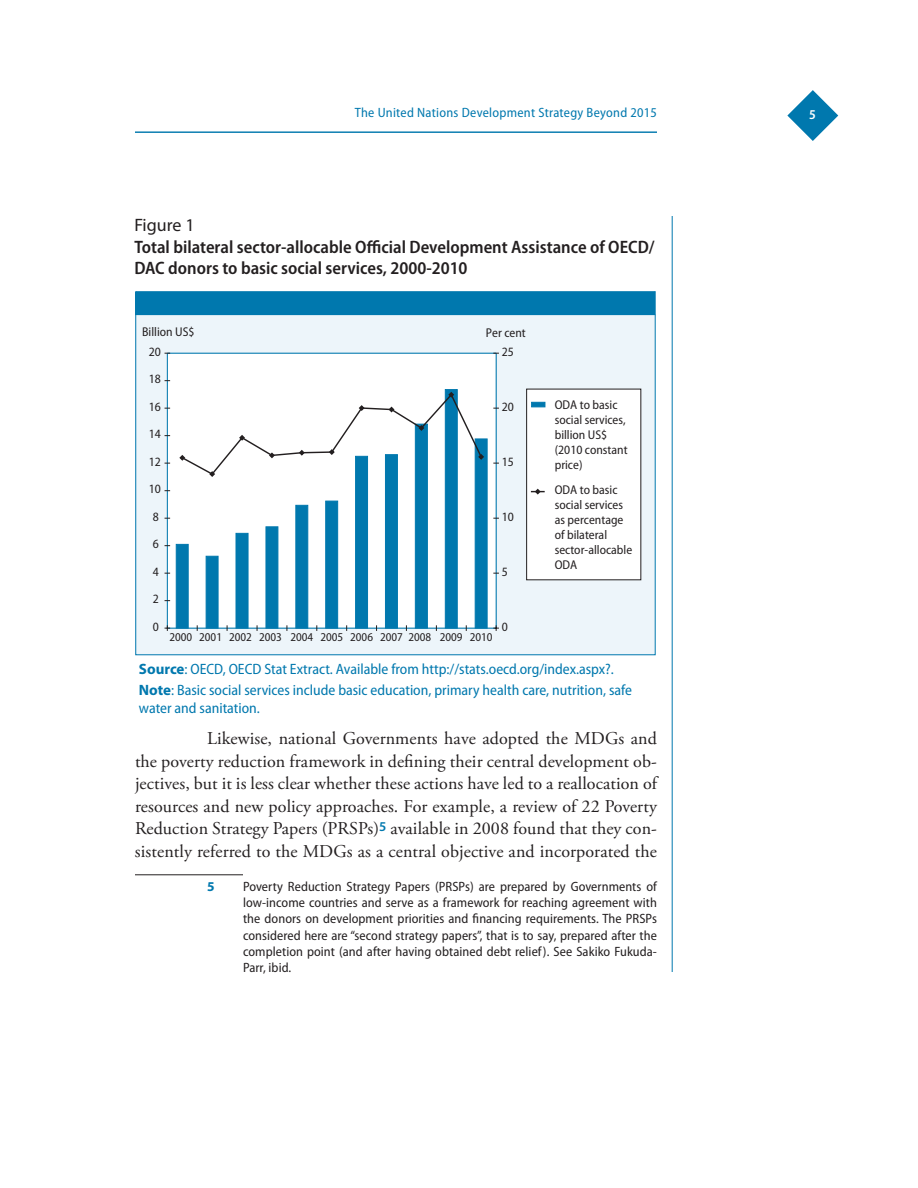
<style>
.page{position:relative;width:918px;height:1188px;background:#fff}
.page>*{position:absolute;margin:0;border:0;box-sizing:border-box;transform-origin:0 0}
.Body_Text{font:18px/22.5px "Adobe Garamond Pro";letter-spacing:.005em;color:#231f20;text-align:justify}
.Table_Head{font:600 semi-condensed 18px/21.6px "Myriad Pro";color:#231f20}
.Table_Head-2{font:18px "Myriad Pro";color:#231f20}
.Source{font:semi-condensed 15px/18px "Myriad Pro";color:#0078ae}
.End_Notes{font:semi-condensed 13.5px/16.2px "Myriad Pro";letter-spacing:.005em;color:#231f20;text-align:justify}
.t1{font:semi-condensed 13.5px "Myriad Pro";letter-spacing:.02em;color:#0078ae}
.t2{font:600 semi-condensed 13.5px "Myriad Pro";color:#fff}
.End_Notes-2{font:700 13.5px "Myriad Pro";color:#0078ae}
.t3{font:semi-condensed 12.75px/15px "Myriad Pro";color:#231f20}
.t4{font:semi-condensed 12px "Myriad Pro";color:#231f20}
.s1{font-weight:700;font-stretch:normal}
</style>
<div class="page">
<hr style="left:672px;top:216px;width:1px;height:756px;background:#0078ae">
<svg style="left:787px;top:90px;width:51px;height:51px"></svg>
<hr style="left:135px;top:132px;width:522px;height:1px;background:#0078ae">
<hr style="left:135px;top:875px;width:108px;height:1px;background:#231f20">
<div style="left:136px;top:315px;width:519px;height:340px;background:#edf5fa"></div>
<div style="left:136px;top:292px;width:519px;height:23px;background:#0078ae"></div>
<div style="left:135px;top:291px;width:521px;height:24px;border:1px solid #0078ae"></div>
<div style="left:167px;top:353px;width:329px;height:275px;background:#fff"></div>
<hr style="left:167px;top:353px;width:329px;height:1px;background:#0078ae">
<hr style="left:496px;top:353px;width:1px;height:275px;background:#0078ae">
<hr style="left:167px;top:628px;width:329px;height:1px;background:#0078ae">
<hr style="left:167px;top:353px;width:1px;height:275px;background:#0078ae">
<div style="left:176px;top:544px;width:13px;height:84px;background:#0078ae;border:1px solid #0078ae"></div>
<div style="left:206px;top:556px;width:12px;height:72px;background:#0078ae;border:1px solid #0078ae"></div>
<div style="left:236px;top:533px;width:12px;height:95px;background:#0078ae"></div>
<div style="left:266px;top:526px;width:12px;height:102px;background:#0078ae"></div>
<div style="left:295px;top:505px;width:13px;height:123px;background:#0078ae;border:1px solid #0078ae"></div>
<div style="left:325px;top:501px;width:13px;height:127px;background:#0078ae;border:1px solid #0078ae"></div>
<div style="left:355px;top:456px;width:13px;height:172px;background:#0078ae;border:1px solid #0078ae"></div>
<div style="left:385px;top:454px;width:13px;height:174px;background:#0078ae"></div>
<div style="left:415px;top:424px;width:13px;height:204px;background:#0078ae;border:1px solid #0078ae"></div>
<div style="left:445px;top:389px;width:13px;height:239px;background:#0078ae;border:1px solid #0078ae"></div>
<div style="left:475px;top:439px;width:13px;height:189px;background:#0078ae;border:1px solid #0078ae"></div>
<svg style="left:165px;top:626px;width:5px;height:4px"></svg>
<svg style="left:494px;top:626px;width:4px;height:4px"></svg>
<svg style="left:179px;top:391px;width:306px;height:87px"></svg>
<div style="left:527px;top:389px;width:114px;height:191px;background:#fff"></div>
<svg style="left:531px;top:402px;width:14px;height:5px"></svg>
<svg style="left:532px;top:488px;width:12px;height:7px"></svg>
<p class="t1" style="left:355px;top:105px;width:304px">The United Nations Development Strategy Beyond 2015</p>
<p class="t2" style="left:809px;top:107px;width:8px">5</p>
<p class="Table_Head-2" style="left:134px;top:214px;width:62px">Figure 1</p>
<p class="Table_Head" style="left:134px;top:236px;width:522px">Total bilateral sector-allocable Official Development Assistance of OECD/<br>DAC donors to basic social services, 2000-2010</p>
<p class="t3" style="left:142px;top:324px;width:54px">Billion US$</p>
<p class="t3" style="left:149px;top:344px;width:14px">20</p>
<p class="t3" style="left:149px;top:372px;width:14px">18</p>
<p class="t3" style="left:149px;top:399px;width:14px">16</p>
<p class="t3" style="left:149px;top:427px;width:14px">14</p>
<p class="t3" style="left:149px;top:454px;width:14px">12</p>
<p class="t3" style="left:149px;top:482px;width:14px">10</p>
<p class="t3" style="left:153px;top:509px;width:8px">8</p>
<p class="t3" style="left:153px;top:537px;width:8px">6</p>
<p class="t3" style="left:153px;top:564px;width:8px">4</p>
<p class="t3" style="left:153px;top:592px;width:8px">2</p>
<p class="t3" style="left:153px;top:619px;width:8px">0</p>
<p class="t3" style="left:486px;top:325px;width:41px">Per cent</p>
<p class="t3" style="left:502px;top:344px;width:14px">25</p>
<p class="t3" style="left:502px;top:399px;width:14px">20</p>
<p class="t3" style="left:502px;top:454px;width:14px">15</p>
<p class="t3" style="left:502px;top:509px;width:14px">10</p>
<p class="t3" style="left:502px;top:564px;width:8px">5</p>
<p class="t3" style="left:502px;top:619px;width:8px">0</p>
<p class="t4" style="left:169px;top:631px;width:325px">2000 2001 2002 2003 2004 2005 2006 2007 2008 2009 2010</p>
<p class="t3" style="left:555px;top:397px;width:74px">ODA to basic social services, billion US$ (2010 constant price)</p>
<p class="t3" style="left:555px;top:483px;width:79px">ODA to basic social services as percentage of bilateral sector-allocable<br>ODA</p>
<p class="Source" style="left:139px;top:660px;width:477px"><span class="s1">Source</span>: OECD, OECD Stat Extract. Available from http://stats.oecd.org/index.aspx?.</p>
<p class="Source" style="left:139px;top:681px;width:495px"><span class="s1">Note</span>: Basic social services include basic education, primary health care, nutrition, safe water and sanitation.</p>
<p class="Body_Text" style="left:135px;top:728px;width:524px;text-indent:72px">Likewise, national Governments have adopted the MDGs and the poverty reduction framework in defining their central development ob&shy;jectives, but it is less clear whether these actions have led to a reallocation of resources and new policy approaches. For example, a review of 22 Poverty Reduction Strategy Papers (PRSPs)<sup>5</sup> available in 2008 found that they con&shy;sistently referred to the MDGs as a central objective and incorporated the</p>
<p class="End_Notes-2" style="left:207px;top:878px;width:9px">5</p>
<p class="End_Notes" style="left:243px;top:879px;width:416px">Poverty Reduction Strategy Papers (PRSPs) are prepared by Governments of low-income countries and serve as a framework for reaching agreement with the donors on development priorities and financing requirements. The PRSPs considered here are “second strategy papers”, that is to say, prepared after the completion point (and after having obtained debt relief). See Sakiko Fukuda-Parr, ibid.</p>
</div>
